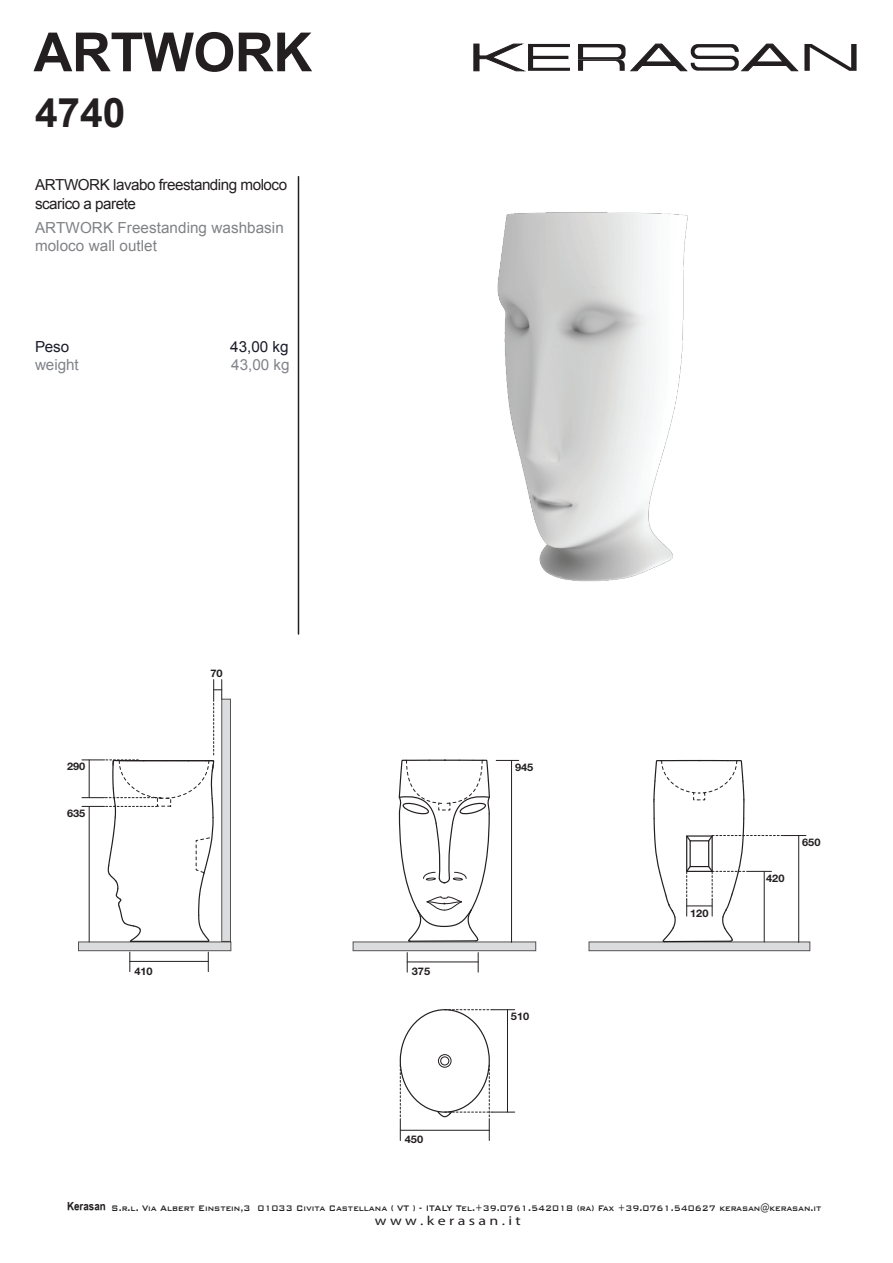
<style>
.page{position:relative;width:893px;height:1263px;background:#fff}
.page>*{position:absolute;margin:0;border:0;box-sizing:border-box;transform-origin:0 0}
.t1{font:700 54px "Arial";letter-spacing:-.01em;color:#231f20}
.t2{font:700 40.65px "Arial";color:#231f20}
.t3{font:15.3px/18.3px "Arial";letter-spacing:-.03em;color:#231f20}
.t4{font:15.3px/18.3px "Arial";letter-spacing:.005em;color:#808285}
.t5{font:15.3px "Arial";color:#82848b}
.t6{font:15.3px "Arial";color:#1b1b29}
.t7{font:13.05px "Myriad Pro";color:#231f20;scale:1.22 1}
.t8{font:500 10.65px "Bank Gothic BT";color:#231f20;scale:.85 1}
.t9{font:700 10.5px "Helvetica Neue LT Std";color:#231f20;scale:1.05 1}
.s1{font-family:"Simplified Arabic";font-weight:700;font-size:12.9px}
</style>
<div class="page">
<hr style="left:298px;top:177px;width:1px;height:457px;background:#231f20">
<div style="left:78px;top:942px;width:153px;height:9px;background:#dbdcdd"></div>
<div style="left:222px;top:699px;width:8px;height:242px;background:#dbdcdd"></div>
<div style="left:221px;top:699px;width:10px;height:243px;border:1px solid #231f20"></div>
<div style="left:353px;top:942px;width:183px;height:9px;background:#dbdcdd"></div>
<div style="left:589px;top:942px;width:221px;height:9px;background:#dbdcdd"></div>
<hr style="left:407px;top:962px;width:71px;height:1px;background:#231f20">
<svg style="left:407px;top:952px;width:1px;height:20px"></svg>
<svg style="left:478px;top:952px;width:1px;height:20px"></svg>
<hr style="left:130px;top:961px;width:78px;height:1px;background:#231f20">
<svg style="left:130px;top:952px;width:1px;height:20px"></svg>
<svg style="left:208px;top:952px;width:1px;height:20px"></svg>
<svg style="left:804px;top:44px;width:53px;height:27px"></svg>
<svg style="left:578px;top:44px;width:220px;height:27px"></svg>
<svg style="left:473px;top:44px;width:97px;height:27px"></svg>
<svg style="left:399px;top:1009px;width:116px;height:131px"></svg>
<div style="left:438px;top:1054px;width:13px;height:13px;border:1px solid #231f20;border-radius:50%"></div>
<img style="left:297px;top:176px;width:391px;height:422px">
<svg style="left:398px;top:759px;width:121px;height:183px"></svg>
<svg style="left:653px;top:759px;width:153px;height:184px"></svg>
<svg style="left:82px;top:679px;width:140px;height:264px"></svg>
<h1 class="t1" style="left:34px;top:16px;width:280px">ARTWORK</h1>
<h2 class="t2" style="left:35px;top:85px;width:92px">4740</h2>
<h3 class="t3" style="left:35px;top:176px;width:254px">ARTWORK lavabo freestanding moloco scarico a parete</h3>
<h3 class="t4" style="left:35px;top:218px;width:250px">ARTWORK Freestanding washbasin moloco wall outlet</h3>
<h3 class="t6" style="left:35px;top:337px;width:36px">Peso</h3>
<h3 class="t6" style="left:230px;top:337px;width:60px">43,00 kg</h3>
<h3 class="t5" style="left:35px;top:355px;width:45px">weight</h3>
<h3 class="t5" style="left:231px;top:355px;width:60px">43,00 kg</h3>
<p class="t9" style="left:67px;top:760px;width:19px">290</p>
<p class="t9" style="left:67px;top:806px;width:19px">635</p>
<p class="t9" style="left:210px;top:667px;width:13px">70</p>
<p class="t9" style="left:134px;top:964px;width:19px">410</p>
<p class="t9" style="left:412px;top:965px;width:19px">375</p>
<p class="t9" style="left:405px;top:1133px;width:19px">450</p>
<p class="t9" style="left:515px;top:761px;width:19px">945</p>
<p class="t9" style="left:511px;top:1010px;width:19px">510</p>
<p class="t9" style="left:690px;top:906px;width:19px">120</p>
<p class="t9" style="left:766px;top:872px;width:19px">420</p>
<p class="t9" style="left:802px;top:836px;width:19px">650</p>
<p class="t8" style="left:67px;top:1202px;width:889px"><span class="s1">Kerasan</span> S.r.l. Via Albert Einstein,3 01033 Civita Castellana ( VT ) - ITALY Tel.+39.0761.542018 (ra) Fax +39.0761.540627 kerasan@kerasan.it</p>
<p class="t7" style="left:375px;top:1213px;width:121px">w w w . k e r a s a n . i t</p>
</div>
